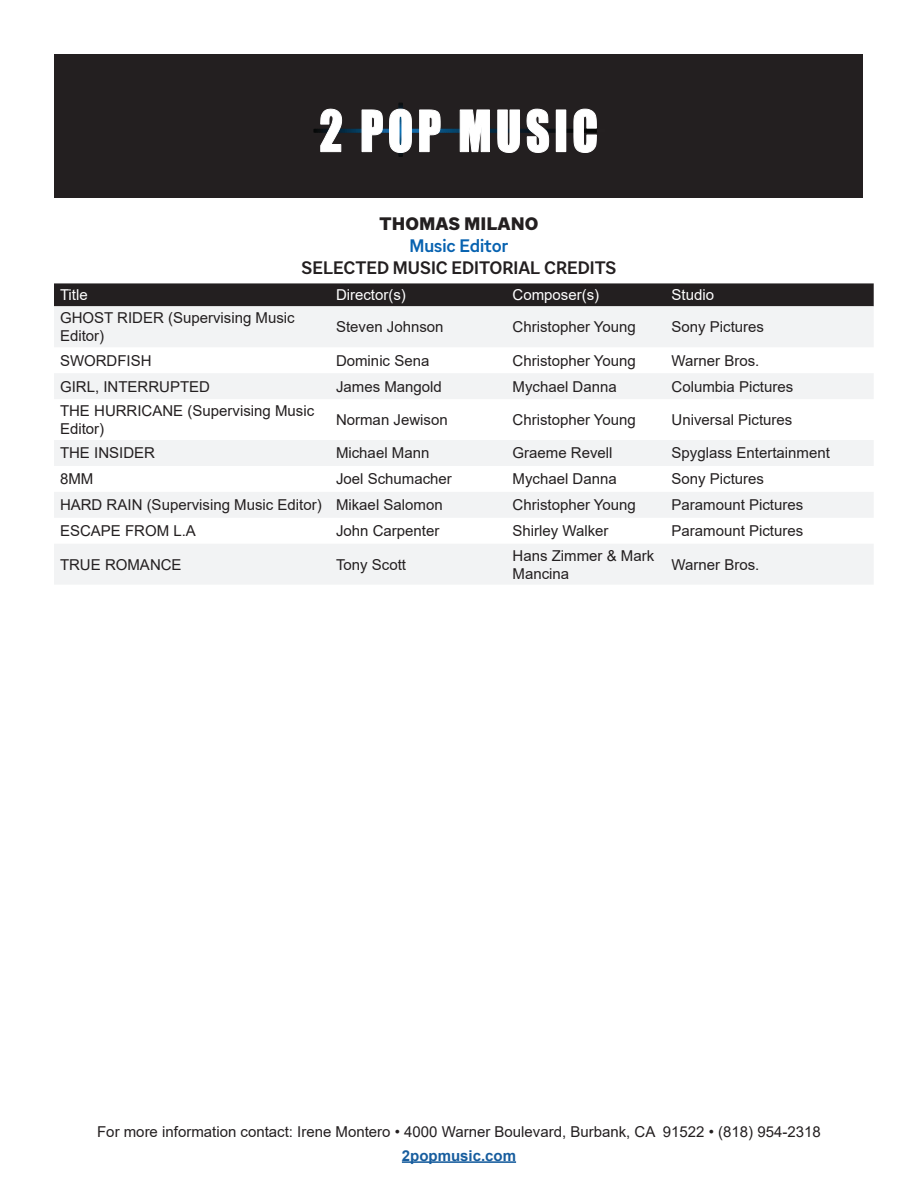
<style>
.page{position:relative;width:918px;height:1188px;background:#fff}
.page>*{position:absolute;margin:0;border:0;box-sizing:border-box;transform-origin:0 0}
.t1{font:700 18px "Warner Bros.Sans";color:#231f20}
.t2{font:800 18px "Warner Bros.Sans";color:#231f20}
.t3{font:700 18px "Warner Bros.Sans";color:#0762b0}
.t4{font:15px/18px "Arial";color:#231f20}
.t5{font:15px "Arial";color:#fff}
.t6{font:700 15px "Arial";color:#175d9e}
</style>
<div class="page">
<div style="left:55px;top:55px;width:808px;height:143px;background:#231f20"></div>
<hr style="left:402px;top:1161px;width:114px;height:2px;background:#175d9e">
<svg style="left:313px;top:103px;width:284px;height:54px"></svg>
<div style="left:54px;top:283px;width:820px;height:23px;background:#231f20"></div>
<svg style="left:54px;top:306px;width:820px;height:278px;fill:#f2f3f4"></svg>
<p class="t2" style="left:380px;top:212px;width:160px">THOMAS MILANO</p>
<p class="t3" style="left:410px;top:233px;width:100px">Music Editor</p>
<p class="t1" style="left:301px;top:256px;width:317px">SELECTED MUSIC EDITORIAL CREDITS</p>
<p class="t5" style="left:60px;top:285px;width:29px">Title</p>
<p class="t5" style="left:336px;top:285px;width:71px">Director(s)</p>
<p class="t5" style="left:513px;top:285px;width:88px">Composer(s)</p>
<p class="t5" style="left:672px;top:285px;width:44px">Studio</p>
<p class="t4" style="left:60px;top:309px;width:236px">GHOST RIDER (Supervising Music<br>Editor)</p>
<p class="t4" style="left:336px;top:318px;width:109px">Steven Johnson</p>
<p class="t4" style="left:513px;top:318px;width:125px">Christopher Young</p>
<p class="t4" style="left:672px;top:318px;width:94px">Sony Pictures</p>
<p class="t4" style="left:60px;top:351px;width:93px">SWORDFISH</p>
<p class="t4" style="left:336px;top:351px;width:95px">Dominic Sena</p>
<p class="t4" style="left:513px;top:351px;width:125px">Christopher Young</p>
<p class="t4" style="left:672px;top:351px;width:89px">Warner Bros.</p>
<p class="t4" style="left:60px;top:377px;width:152px">GIRL, INTERRUPTED</p>
<p class="t4" style="left:336px;top:377px;width:107px">James Mangold</p>
<p class="t4" style="left:513px;top:377px;width:106px">Mychael Danna</p>
<p class="t4" style="left:672px;top:377px;width:123px">Columbia Pictures</p>
<p class="t4" style="left:60px;top:402px;width:256px">THE HURRICANE (Supervising Music<br>Editor)</p>
<p class="t4" style="left:336px;top:411px;width:113px">Norman Jewison</p>
<p class="t4" style="left:513px;top:411px;width:125px">Christopher Young</p>
<p class="t4" style="left:672px;top:411px;width:122px">Universal Pictures</p>
<p class="t4" style="left:60px;top:444px;width:97px">THE INSIDER</p>
<p class="t4" style="left:336px;top:444px;width:95px">Michael Mann</p>
<p class="t4" style="left:513px;top:444px;width:102px">Graeme Revell</p>
<p class="t4" style="left:672px;top:444px;width:160px">Spyglass Entertainment</p>
<p class="t4" style="left:60px;top:470px;width:35px">8MM</p>
<p class="t4" style="left:336px;top:470px;width:117px">Joel Schumacher</p>
<p class="t4" style="left:513px;top:470px;width:106px">Mychael Danna</p>
<p class="t4" style="left:672px;top:470px;width:94px">Sony Pictures</p>
<p class="t4" style="left:60px;top:496px;width:263px">HARD RAIN (Supervising Music Editor)</p>
<p class="t4" style="left:336px;top:496px;width:108px">Mikael Salomon</p>
<p class="t4" style="left:513px;top:496px;width:125px">Christopher Young</p>
<p class="t4" style="left:672px;top:496px;width:133px">Paramount Pictures</p>
<p class="t4" style="left:60px;top:522px;width:137px">ESCAPE FROM L.A</p>
<p class="t4" style="left:336px;top:522px;width:105px">John Carpenter</p>
<p class="t4" style="left:513px;top:522px;width:98px">Shirley Walker</p>
<p class="t4" style="left:672px;top:522px;width:133px">Paramount Pictures</p>
<p class="t4" style="left:60px;top:555px;width:123px">TRUE ROMANCE</p>
<p class="t4" style="left:336px;top:555px;width:72px">Tony Scott</p>
<p class="t4" style="left:513px;top:546px;width:143px">Hans Zimmer &amp; Mark<br>Mancina</p>
<p class="t4" style="left:672px;top:555px;width:89px">Warner Bros.</p>
<p class="t4" style="left:97px;top:1123px;width:725px">For more information contact: Irene Montero • 4000 Warner Boulevard, Burbank, CA 91522 • (818) 954-2318</p>
<p class="t6" style="left:402px;top:1145px;width:116px">2popmusic.com</p>
</div>
